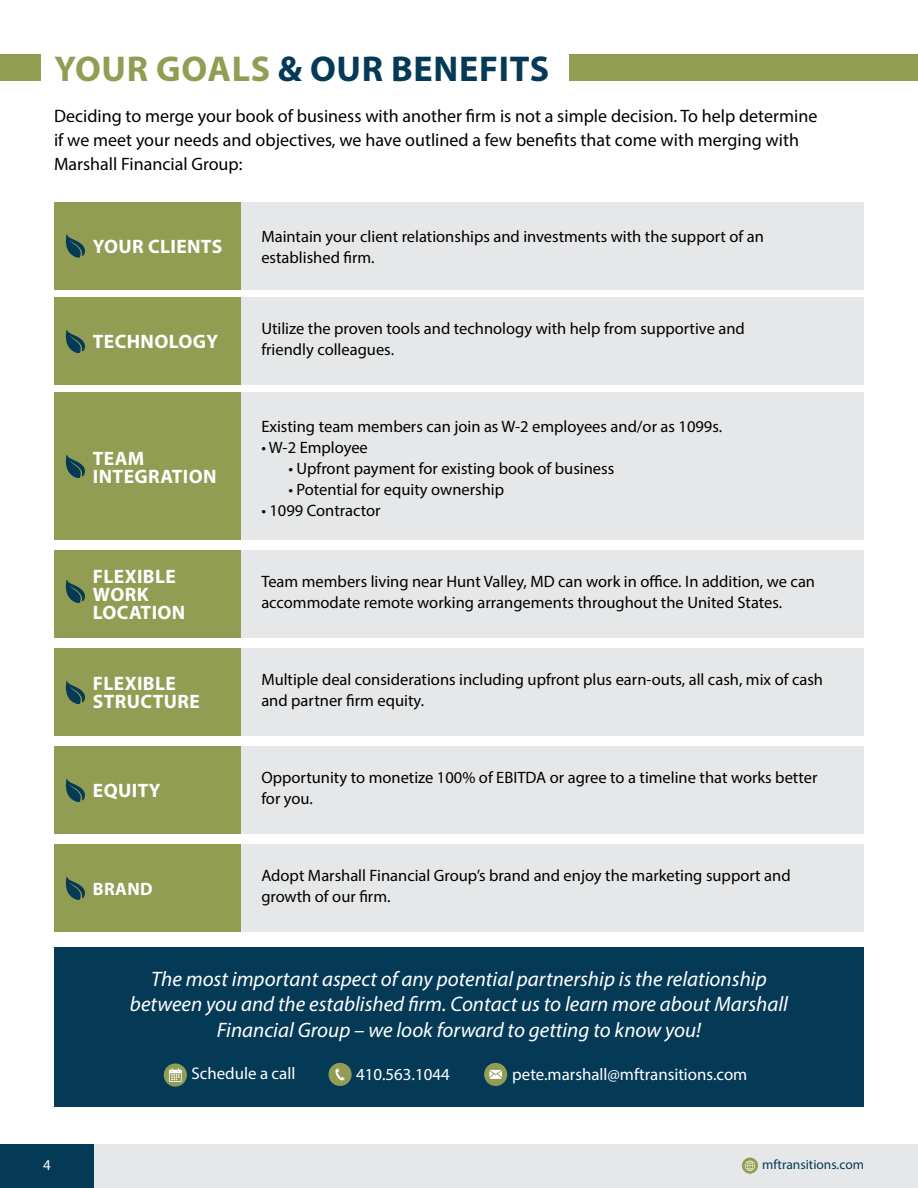
<style>
.page{position:relative;width:918px;height:1188px;background:#fff}
.page>*{position:absolute;margin:0;border:0;box-sizing:border-box;transform-origin:0 0}
.t1{font:700 36px "Myriad Pro";letter-spacing:.02em;color:#053a57}
.t2{font:italic 21px/25.2px "Myriad Pro";color:#fff;text-align:center}
.t3{font:700 19.5px/18px "Myriad Pro";letter-spacing:.02em;color:#fff}
.t4{font:18px/24px "Myriad Pro";color:#000}
.t5{font:700 18px "Myriad Pro";letter-spacing:.02em;color:#fff}
.t6{font:16.95px "Myriad Pro";color:#fff}
.t7{font:16.5px/21px "Myriad Pro";color:#000}
.t8{font:15px "Myriad Pro";color:#fff}
.t9{font:13.5px "Myriad Pro";color:#053a57}
.s1{color:#929d54}
</style>
<div class="page">
<div style="left:43px;top:1144px;width:875px;height:44px;background:#e6e7e8"></div>
<div style="left:0;top:1144px;width:94px;height:44px;background:#053a57"></div>
<svg style="left:742px;top:1158px;width:16px;height:16px"></svg>
<svg style="left:745px;top:1161px;width:10px;height:10px"></svg>
<div style="left:54px;top:202px;width:810px;height:87px;background:#e6e7e8"></div>
<div style="left:54px;top:202px;width:186px;height:87px;background:#929d54"></div>
<div style="left:54px;top:947px;width:810px;height:160px;background:#053a57"></div>
<div style="left:569px;top:54px;width:349px;height:27px;background:#929d54"></div>
<div style="left:0;top:54px;width:40px;height:27px;background:#929d54"></div>
<div style="left:484px;top:1063px;width:23px;height:23px;background:#929c54;border-radius:50%"></div>
<svg style="left:489px;top:1070px;width:13px;height:9px"></svg>
<div style="left:329px;top:1063px;width:23px;height:23px;background:#929c54;border-radius:50%"></div>
<svg style="left:335px;top:1068px;width:10px;height:13px"></svg>
<div style="left:164px;top:1064px;width:23px;height:23px;background:#929d54;border-radius:50%"></div>
<svg style="left:169px;top:1068px;width:13px;height:14px"></svg>
<div style="left:54px;top:297px;width:810px;height:88px;background:#e6e7e8"></div>
<div style="left:54px;top:392px;width:810px;height:148px;background:#e6e7e8"></div>
<div style="left:54px;top:550px;width:810px;height:88px;background:#e6e7e8"></div>
<div style="left:54px;top:648px;width:810px;height:88px;background:#e6e7e8"></div>
<div style="left:54px;top:746px;width:810px;height:88px;background:#e6e7e8"></div>
<div style="left:54px;top:844px;width:810px;height:88px;background:#e6e7e8"></div>
<svg style="left:66px;top:234px;width:19px;height:24px"></svg>
<div style="left:54px;top:297px;width:186px;height:88px;background:#929d54"></div>
<svg style="left:66px;top:329px;width:19px;height:24px"></svg>
<div style="left:54px;top:392px;width:186px;height:148px;background:#929d54"></div>
<svg style="left:66px;top:454px;width:19px;height:24px"></svg>
<div style="left:54px;top:550px;width:186px;height:88px;background:#929d54"></div>
<svg style="left:66px;top:579px;width:19px;height:24px"></svg>
<div style="left:54px;top:648px;width:186px;height:88px;background:#929d54"></div>
<svg style="left:66px;top:680px;width:19px;height:24px"></svg>
<div style="left:54px;top:746px;width:186px;height:88px;background:#929d54"></div>
<svg style="left:66px;top:778px;width:19px;height:24px"></svg>
<div style="left:54px;top:844px;width:186px;height:88px;background:#929d54"></div>
<svg style="left:66px;top:876px;width:19px;height:24px"></svg>
<h1 class="t1" style="left:54px;top:45px;width:496px"><span class="s1">YOUR GOALS</span> &amp; OUR BENEFITS</h1>
<p class="t4" style="left:54px;top:103px;width:765px">Deciding to merge your book of business with another firm is not a simple decision. To help determine if we meet your needs and objectives, we have outlined a few benefits that come with merging with<br>Marshall Financial Group:</p>
<p class="t3" style="left:93px;top:237px;width:131px">YOUR CLIENTS</p>
<p class="t3" style="left:93px;top:332px;width:127px">TECHNOLOGY</p>
<p class="t3" style="left:93px;top:448px;width:125px">TEAM<br>INTEGRATION</p>
<p class="t3" style="left:93px;top:567px;width:94px">FLEXIBLE<br>WORK<br>LOCATION</p>
<p class="t3" style="left:93px;top:674px;width:108px">FLEXIBLE<br>STRUCTURE</p>
<p class="t3" style="left:93px;top:781px;width:69px">EQUITY</p>
<p class="t5" style="left:93px;top:877px;width:61px">BRAND</p>
<p class="t7" style="left:261px;top:225px;width:504px">Maintain your client relationships and investments with the support of an established firm.</p>
<p class="t7" style="left:261px;top:317px;width:485px">Utilize the proven tools and technology with help from supportive and friendly colleagues.</p>
<p class="t7" style="left:261px;top:416px;width:462px">Existing team members can join as W-2 employees and/or as 1099s.</p>
<p class="t7" style="left:261px;top:437px;width:108px">• W-2 Employee</p>
<p class="t7" style="left:288px;top:458px;width:327px">• Upfront payment for existing book of business</p>
<p class="t7" style="left:288px;top:479px;width:217px">• Potential for equity ownership</p>
<p class="t7" style="left:261px;top:500px;width:121px">• 1099 Contractor</p>
<p class="t7" style="left:261px;top:571px;width:555px">Team members living near Hunt Valley, MD can work in office. In addition, we can accommodate remote working arrangements throughout the United States.</p>
<p class="t7" style="left:261px;top:668px;width:563px">Multiple deal considerations including upfront plus earn-outs, all cash, mix of cash and partner firm equity.</p>
<p class="t7" style="left:261px;top:766px;width:558px">Opportunity to monetize 100% of EBITDA or agree to a timeline that works better for you.</p>
<p class="t7" style="left:261px;top:864px;width:531px">Adopt Marshall Financial Group’s brand and enjoy the marketing support and growth of our firm.</p>
<p class="t2" style="left:130px;top:966px;width:660px">The most important aspect of any potential partnership is the relationship between you and the established firm. Contact us to learn more about Marshall<br>Financial Group – we look forward to getting to know you!</p>
<p class="t6" style="left:191px;top:1063px;width:105px">Schedule a call</p>
<p class="t6" style="left:356px;top:1064px;width:95px">410.563.1044</p>
<p class="t6" style="left:512px;top:1064px;width:237px">pete.marshall@mftransitions.com</p>
<p class="t8" style="left:43px;top:1156px;width:9px">4</p>
<p class="t9" style="left:762px;top:1157px;width:103px">mftransitions.com</p>
</div>
